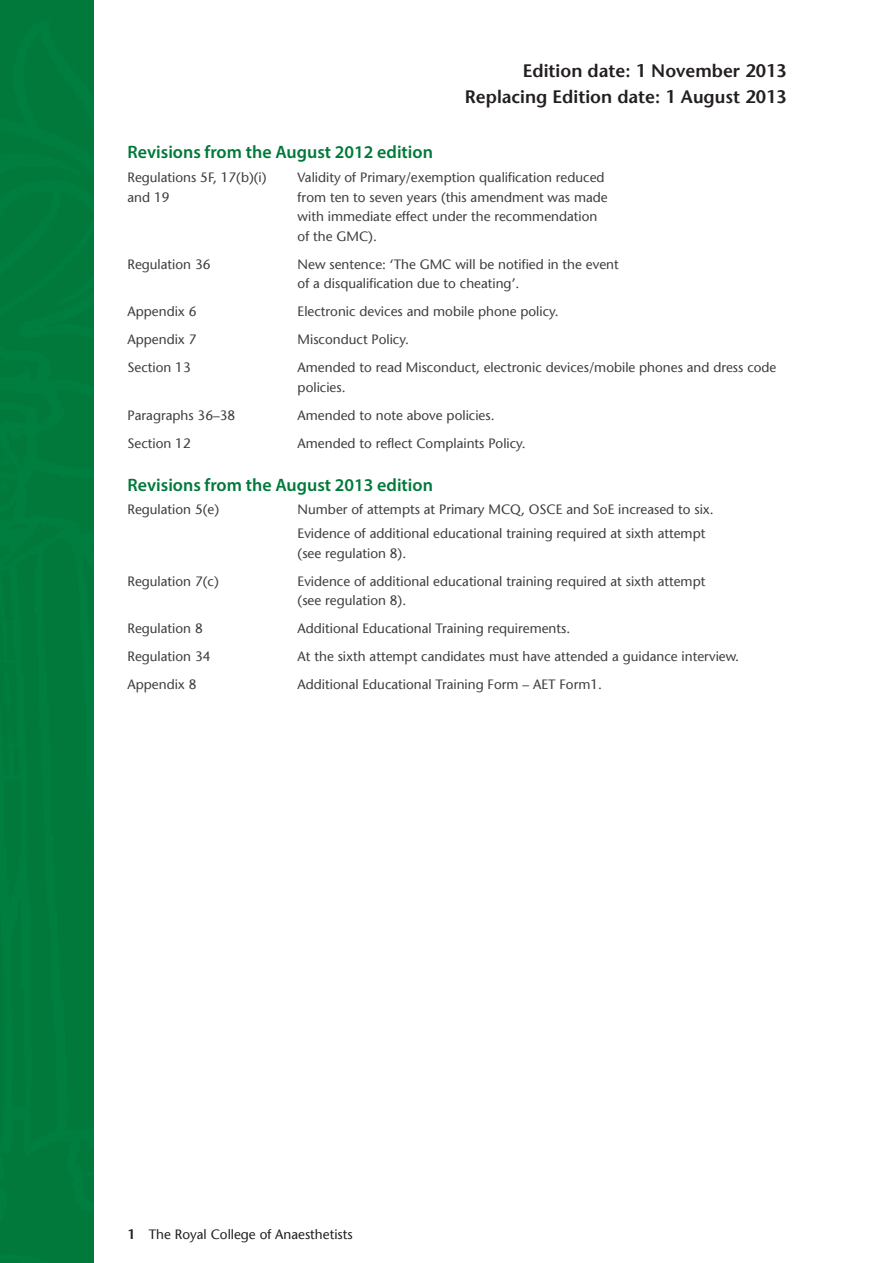
<style>
.page{position:relative;width:893px;height:1263px;background:#fff}
.page>*{position:absolute;margin:0;border:0;box-sizing:border-box;transform-origin:0 0}
.t1{font:600 18px "Myriad Pro";color:#00793a}
.t2{font:600 18px/25.5px "Stone Sans LT";color:#231f20;text-align:right}
.t3{font:13.5px/19.5px "Stone Sans LT";color:#3e3e3f}
.t4{font:13.5px "Stone Sans LT";color:#231f20}
.s1{font-weight:600}
</style>
<div class="page">
<div style="left:0;top:0;width:94px;height:1263px;background:#00793a"></div>
<h1 class="t2" style="left:465px;top:58px;width:323px">Edition date: 1 November 2013<br>Replacing Edition date: 1 August 2013</h1>
<h1 class="t1" style="left:128px;top:141px;width:307px">Revisions from the August 2012 edition</h1>
<p class="t3" style="left:128px;top:168px;width:140px">Regulations 5F, 17(b)(i)</p>
<p class="t3" style="left:298px;top:168px;width:308px">Validity of Primary/exemption qualification reduced</p>
<p class="t3" style="left:128px;top:187px;width:44px">and 19</p>
<p class="t3" style="left:298px;top:187px;width:312px">from ten to seven years (this amendment was made with immediate effect under the recommendation of the GMC).</p>
<p class="t3" style="left:128px;top:254px;width:84px">Regulation 36</p>
<p class="t3" style="left:298px;top:254px;width:323px">New sentence: ‘The GMC will be notified in the event of a disqualification due to cheating’.</p>
<p class="t3" style="left:128px;top:302px;width:70px">Appendix 6</p>
<p class="t3" style="left:298px;top:302px;width:263px">Electronic devices and mobile phone policy.</p>
<p class="t3" style="left:128px;top:330px;width:70px">Appendix 7</p>
<p class="t3" style="left:298px;top:330px;width:113px">Misconduct Policy.</p>
<p class="t3" style="left:128px;top:358px;width:65px">Section 13</p>
<p class="t3" style="left:298px;top:358px;width:480px">Amended to read Misconduct, electronic devices/mobile phones and dress code policies.</p>
<p class="t3" style="left:128px;top:405px;width:109px">Paragraphs 36–38</p>
<p class="t3" style="left:298px;top:405px;width:198px">Amended to note above policies.</p>
<p class="t3" style="left:128px;top:433px;width:65px">Section 12</p>
<p class="t3" style="left:298px;top:433px;width:230px">Amended to reflect Complaints Policy.</p>
<h1 class="t1" style="left:128px;top:473px;width:307px">Revisions from the August 2013 edition</h1>
<p class="t3" style="left:128px;top:500px;width:93px">Regulation 5(e)</p>
<p class="t3" style="left:298px;top:498px;width:418px;line-height:23.7px">Number of attempts at Primary MCQ, OSCE and SoE increased to six.<br>Evidence of additional educational training required at sixth attempt</p>
<p class="t3" style="left:298px;top:543px;width:110px">(see regulation 8).</p>
<p class="t3" style="left:128px;top:571px;width:93px">Regulation 7(c)</p>
<p class="t3" style="left:298px;top:571px;width:409px">Evidence of additional educational training required at sixth attempt (see regulation 8).</p>
<p class="t3" style="left:128px;top:619px;width:77px">Regulation 8</p>
<p class="t3" style="left:298px;top:619px;width:274px">Additional Educational Training requirements.</p>
<p class="t3" style="left:128px;top:647px;width:84px">Regulation 34</p>
<p class="t3" style="left:298px;top:647px;width:443px">At the sixth attempt candidates must have attended a guidance interview.</p>
<p class="t3" style="left:128px;top:675px;width:70px">Appendix 8</p>
<p class="t3" style="left:298px;top:675px;width:306px">Additional Educational Training Form – AET Form1.</p>
<p class="t4" style="left:128px;top:1226px;width:227px"><span class="s1">1</span> The Royal College of Anaesthetists</p>
</div>
